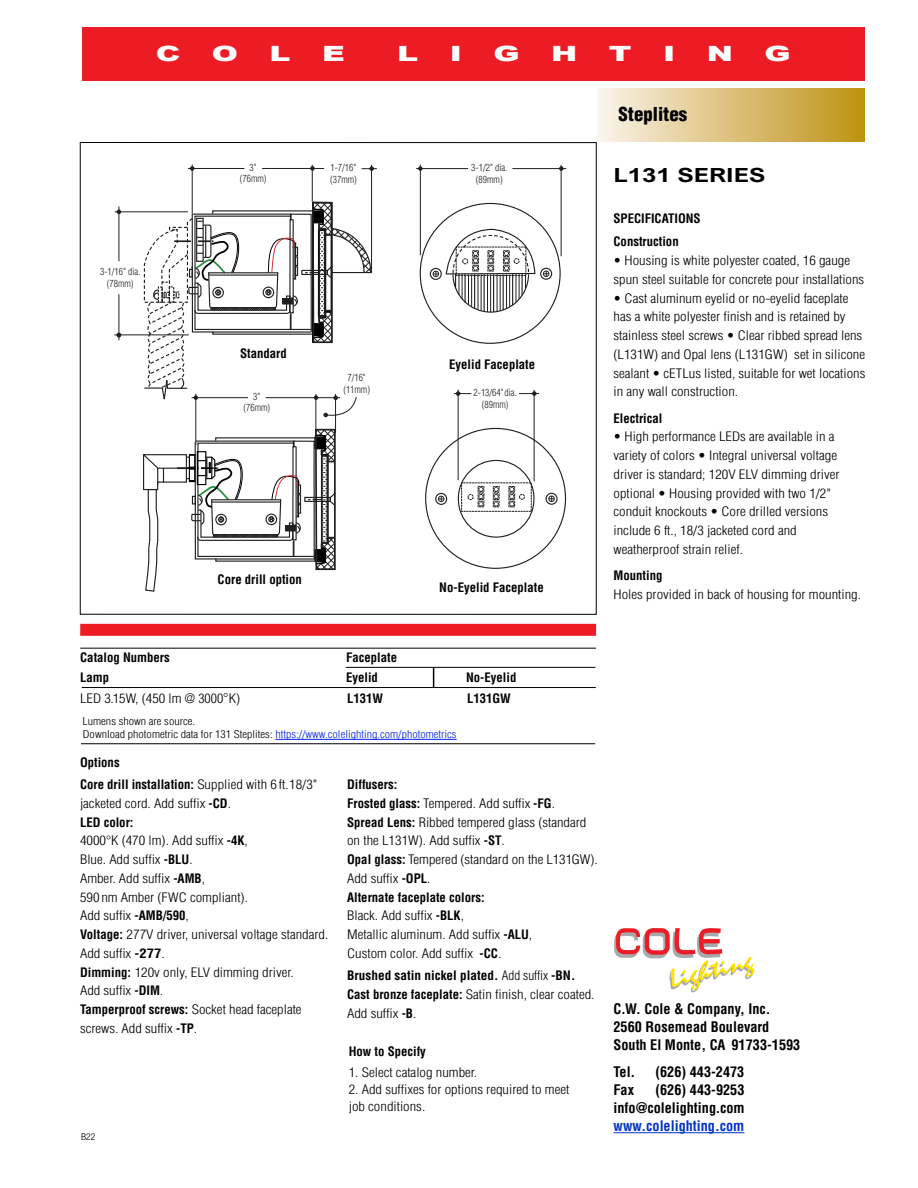
<style>
.page{position:relative;width:918px;height:1188px;background:#fff}
.page>*{position:absolute;margin:0;border:0;box-sizing:border-box;transform-origin:0 0}
.t1{font:900 21px "Arial";color:#fff;scale:1.5 1}
.t2{font:700 19.5px "Arial Nova";color:#000;scale:1.3 1}
.t3{font:900 condensed 18.75px "Helvetica";color:#000}
.t4{font:700 condensed 14.25px/18px "Helvetica";color:#000}
.t5{font:700 condensed 14.25px "Helvetica";color:#0032c8}
.t6{font:300 condensed 12.75px/18.8px "Helvetica";color:#000;scale:1.15 1}
.t7{font:300 condensed 12.75px/18.8px "Helvetica";color:#000}
.t8{font:700 condensed 12.75px/19.5px "Helvetica";color:#000}
.t9{font:700 condensed 12.75px/18.8px "Helvetica";color:#000;scale:1.04 1}
.t10{font:300 condensed 10.5px/13.5px "Helvetica";color:#000;scale:1.15 1}
.t11{font:300 condensed 9.75px/11.6px "Helvetica";color:#211f1f;text-align:center}
.t12{font:300 condensed 9px "Helvetica";color:#000;scale:1.15 1}
.s1{font-size:13.5px}
.s2{color:#0020e7}
.s3{font-weight:700}
.s4{font-weight:300}
</style>
<div class="page">
<div style="left:430px;top:268px;width:12px;height:12px;border:1px solid #221f1f;border-radius:50%"></div>
<svg style="left:433px;top:271px;width:6px;height:6px"></svg>
<div style="left:540px;top:268px;width:12px;height:12px;border:1px solid #221f1f;border-radius:50%"></div>
<svg style="left:543px;top:271px;width:6px;height:6px"></svg>
<hr style="left:192px;top:165px;width:1px;height:51px;background:#221f1f">
<hr style="left:262px;top:168px;width:62px;height:1px;background:#221f1f">
<hr style="left:188px;top:168px;width:56px;height:1px;background:#221f1f">
<hr style="left:312px;top:165px;width:1px;height:37px;background:#221f1f">
<svg style="left:190px;top:166px;width:4px;height:5px"></svg>
<svg style="left:310px;top:166px;width:5px;height:5px"></svg>
<hr style="left:371px;top:165px;width:1px;height:108px;background:#221f1f">
<svg style="left:362px;top:166px;width:15px;height:5px"></svg>
<hr style="left:420px;top:165px;width:1px;height:90px;background:#221f1f">
<hr style="left:512px;top:168px;width:54px;height:1px;background:#221f1f">
<hr style="left:416px;top:168px;width:52px;height:1px;background:#221f1f">
<hr style="left:561px;top:165px;width:1px;height:91px;background:#221f1f">
<svg style="left:418px;top:166px;width:5px;height:5px"></svg>
<svg style="left:559px;top:166px;width:5px;height:5px"></svg>
<hr style="left:115px;top:212px;width:73px;height:1px;background:#221f1f">
<hr style="left:114px;top:335px;width:75px;height:1px;background:#221f1f">
<hr style="left:119px;top:206px;width:1px;height:55px;background:#221f1f">
<hr style="left:119px;top:294px;width:1px;height:46px;background:#221f1f">
<svg style="left:445px;top:229px;width:91px;height:84px"></svg>
<div style="left:458px;top:460px;width:77px;height:78px;border:1px solid #221f1f;border-radius:38px"></div>
<div style="left:435px;top:493px;width:12px;height:12px;border:1px solid #221f1f;border-radius:50%"></div>
<svg style="left:438px;top:496px;width:6px;height:6px"></svg>
<div style="left:461px;top:483px;width:71px;height:29px;border:1px dashed #221f1f"></div>
<div style="left:546px;top:493px;width:12px;height:12px;border:1px solid #221f1f;border-radius:50%"></div>
<svg style="left:549px;top:496px;width:6px;height:6px"></svg>
<hr style="left:458px;top:390px;width:1px;height:90px;background:#221f1f">
<hr style="left:534px;top:390px;width:1px;height:91px;background:#221f1f">
<svg style="left:454px;top:391px;width:17px;height:5px"></svg>
<svg style="left:519px;top:391px;width:20px;height:5px"></svg>
<svg style="left:468px;top:486px;width:16px;height:21px"></svg>
<div style="left:493px;top:486px;width:6px;height:7px;border:1px dashed #221f1f"></div>
<svg style="left:493px;top:487px;width:6px;height:20px"></svg>
<div style="left:509px;top:486px;width:6px;height:7px;border:1px dashed #221f1f"></div>
<svg style="left:509px;top:487px;width:16px;height:20px"></svg>
<svg style="left:142px;top:201px;width:230px;height:391px"></svg>
<div style="left:80px;top:624px;width:516px;height:12px;background:#ed1c24"></div>
<hr style="left:80px;top:648px;width:516px;height:1px;background:#000">
<hr style="left:81px;top:743px;width:514px;height:1px;background:#000">
<hr style="left:82px;top:687px;width:514px;height:1px;background:#000">
<hr style="left:275px;top:739px;width:182px;height:1px;background:#0020e7">
<div style="left:597px;top:88px;width:267px;height:54px;background:linear-gradient(to right,#fbf3eb,#be9212)"></div>
<div style="left:82px;top:27px;width:783px;height:54px;background:#ed1c24"></div>
<hr style="left:614px;top:1132px;width:130px;height:1px;background:#0032c8">
<svg style="left:614px;top:928px;width:141px;height:65px"></svg>
<hr style="left:346px;top:667px;width:249px;height:1px;background:#000">
<svg style="left:433px;top:668px;width:1px;height:19px"></svg>
<h1 class="t1" style="left:156px;top:38px;width:18px">C</h1>
<h1 class="t1" style="left:212px;top:38px;width:19px">O</h1>
<h1 class="t1" style="left:270px;top:38px;width:16px">L</h1>
<h1 class="t1" style="left:322px;top:38px;width:17px">E</h1>
<h1 class="t1" style="left:397px;top:38px;width:16px">L</h1>
<h1 class="t1" style="left:450px;top:38px;width:10px">I</h1>
<h1 class="t1" style="left:493px;top:38px;width:19px">G</h1>
<h1 class="t1" style="left:551px;top:38px;width:19px">H</h1>
<h1 class="t1" style="left:609px;top:38px;width:17px">T</h1>
<h1 class="t1" style="left:663px;top:38px;width:10px">I</h1>
<h1 class="t1" style="left:707px;top:38px;width:19px">N</h1>
<h1 class="t1" style="left:765px;top:38px;width:19px">G</h1>
<p class="t11" style="left:100px;top:266px;width:42px">3-1/16" dia. (78mm)</p>
<p class="t11" style="left:240px;top:161px;width:28px">3" (76mm)</p>
<p class="t11" style="left:330px;top:162px;width:28px;text-align:left">1-7/16" (37mm)</p>
<p class="t11" style="left:471px;top:162px;width:38px">3-1/2" dia. (89mm)</p>
<p class="t8" style="left:240px;top:343px;width:48px">Standard</p>
<p class="t11" style="left:243px;top:391px;width:28px">3" (76mm)</p>
<p class="t11" style="left:343px;top:372px;width:28px">7/16" (11mm)</p>
<p class="t8" style="left:218px;top:570px;width:86px">Core drill option</p>
<p class="t8" style="left:449px;top:355px;width:88px">Eyelid Faceplate</p>
<p class="t11" style="left:474px;top:387px;width:45px">2-13/64"dia. (89mm)</p>
<p class="t8" style="left:439px;top:577px;width:106px">No-Eyelid Faceplate</p>
<h3 class="t3" style="left:618px;top:103px;width:70px">Steplites</h3>
<h2 class="t2" style="left:614px;top:164px;width:119px">L131 SERIES</h2>
<p class="t8" style="left:614px;top:207px;width:89px;line-height:23.2px">SPECIFICATIONS<br>Construction</p>
<p class="t7" style="left:614px;top:251px;width:252px">• Housing is white polyester coated, 16 gauge spun steel suitable for concrete pour installations</p>
<p class="t7" style="left:614px;top:288px;width:253px">• Cast aluminum eyelid or no-eyelid faceplate has a white polyester finish and is retained by stainless steel screws • Clear ribbed spread lens (L131W) and Opal lens (L131GW) set in silicone sealant • cETLus listed, suitable for wet locations in any wall construction.</p>
<p class="t8" style="left:614px;top:408px;width:50px">Electrical</p>
<p class="t7" style="left:614px;top:427px;width:228px">• High performance LEDs are available in a variety of colors • Integral universal voltage driver is standard; 120V ELV dimming driver optional • Housing provided with two 1/2" conduit knockouts • Core drilled versions include 6 ft., 18/3 jacketed cord and weatherproof strain relief.</p>
<p class="t8" style="left:614px;top:566px;width:50px">Mounting</p>
<p class="t6" style="left:614px;top:585px;width:217px">Holes provided in back of housing for mounting.</p>
<p class="t8" style="left:80px;top:648px;width:91px">Catalog Numbers<br>Lamp</p>
<p class="t8" style="left:346px;top:648px;width:52px">Faceplate<br>Eyelid</p>
<p class="t8" style="left:466px;top:667px;width:52px">No-Eyelid</p>
<p class="t6" style="left:80px;top:689px;width:141px">LED 3.15W, (450 lm @ 3000<span class="s1">°</span>K)</p>
<p class="t8" style="left:347px;top:689px;width:38px">L131W</p>
<p class="t8" style="left:467px;top:689px;width:45px">L131GW</p>
<p class="t10" style="left:82px;top:714px;width:327px">Lumens shown are source.<br>Download photometric data for 131 Steplites: <span class="s2">https://www.colelighting.com/photometrics</span></p>
<p class="t6" style="left:347px;top:775px;width:219px"><span class="s3">Diffusers:<br>Frosted glass:</span> Tempered. Add suffix <span class="s3">-FG</span>.<br><span class="s3">Spread Lens:</span> Ribbed tempered glass (standard on the L131W). Add suffix <span class="s3">-ST</span>.<br><span class="s3">Opal glass:</span> Tempered (standard on the L131GW).<br>Add suffix <span class="s3">-OPL</span>.<br><span class="s3">Alternate faceplate colors:<br></span>Black. Add suffix <span class="s3">-BLK</span>,<br>Metallic aluminum. Add suffix <span class="s3">-ALU</span>,<br>Custom color. Add suffix <span class="s3">-CC</span>.</p>
<p class="t9" style="left:347px;top:966px;width:239px">Brushed satin nickel plated. <span class="s4">Add suffix</span> -BN.<br>Cast bronze faceplate: <span class="s4">Satin finish, clear coated.<br>Add suffix</span> -B<span class="s4">.</span></p>
<p class="t8" style="left:349px;top:1041px;width:79px">How to Specify</p>
<p class="t6" style="left:349px;top:1063px;width:113px">1. Select catalog number.</p>
<p class="t6" style="left:349px;top:1081px;width:193px;line-height:17.2px">2. Add suffixes for options required to meet job conditions.</p>
<p class="t8" style="left:80px;top:751px;width:239px;line-height:22.5px">Options<br>Core drill installation: <span class="s4">Supplied with 6 ft. 18/3"</span></p>
<p class="t6" style="left:80px;top:794px;width:217px">jacketed cord. Add suffix <span class="s3">-CD</span>.<br><span class="s3">LED color:<br></span>4000°K (470 lm). Add suffix <span class="s3">-4K</span>,<br>Blue. Add suffix <span class="s3">-BLU</span>.<br>Amber. Add suffix <span class="s3">-AMB</span>,<br>590 nm Amber (FWC compliant).<br>Add suffix <span class="s3">-AMB/590</span>,<br><span class="s3">Voltage:</span> 277V driver, universal voltage standard.<br>Add suffix <span class="s3">-277</span>.<br><span class="s3">Dimming:</span> 120v only, ELV dimming driver.<br>Add suffix <span class="s3">-DIM</span>.<br><span class="s3">Tamperproof screws:</span> Socket head faceplate screws. Add suffix <span class="s3">-TP</span>.</p>
<p class="t12" style="left:81px;top:1131px;width:14px">B22</p>
<p class="t4" style="left:614px;top:1000px;width:188px">C.W. Cole &amp; Company, Inc.<br>2560 Rosemead Boulevard<br>South El Monte, CA 91733-1593</p>
<p class="t4" style="left:614px;top:1063px;width:23px">Tel.</p>
<p class="t4" style="left:655px;top:1063px;width:91px">(626) 443-2473</p>
<p class="t4" style="left:614px;top:1081px;width:22px">Fax</p>
<p class="t4" style="left:614px;top:1081px;width:133px;text-align:right">(626) 443-9253 info@colelighting.com</p>
<p class="t5" style="left:614px;top:1117px;width:132px">www.colelighting.com</p>
</div>
